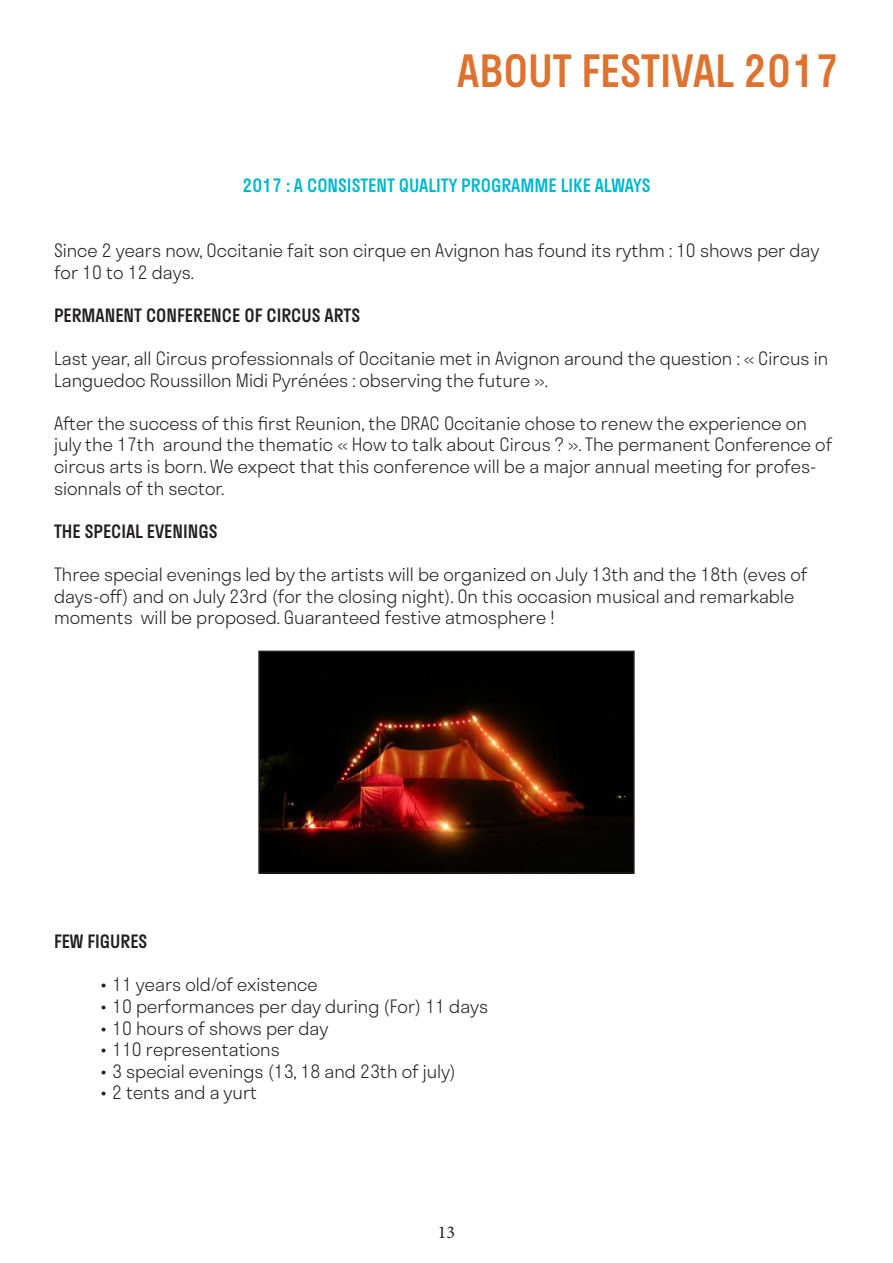
<style>
.page{position:relative;width:893px;height:1263px;background:#fff}
.page>*{position:absolute;margin:0;border:0;box-sizing:border-box;transform-origin:0 0}
.t1{font:500 43.5px "Stratos";color:#dd732f}
.t2{font:300 18px/21.6px "Stratos";color:#231f20}
.t3{font:500 18px "Stratos";color:#231f20}
.t4{font:500 18px "Stratos";color:#00b7ce}
.t5{font:18px "Minion Pro";color:#231f20}
</style>
<div class="page">
<img style="left:261px;top:654px;width:371px;height:217px">
<div style="left:258px;top:651px;width:377px;height:223px;border:2px solid #231f20"></div>
<h1 class="t1" style="left:457px;top:36px;width:383px">ABOUT FESTIVAL 2017</h1>
<p class="t4" style="left:242px;top:171px;width:409px">2017 : A CONSISTENT QUALITY PROGRAMME LIKE ALWAYS</p>
<p class="t2" style="left:54px;top:239px;width:767px">Since 2 years now, Occitanie fait son cirque en Avignon has found its rythm : 10 shows per day for 10 to 12 days.</p>
<p class="t3" style="left:54px;top:301px;width:308px">PERMANENT CONFERENCE OF CIRCUS ARTS</p>
<p class="t2" style="left:54px;top:347px;width:776px">Last year, all Circus professionnals of Occitanie met in Avignon around the question : « Circus in<br>Languedoc Roussillon Midi Pyrénées : observing the future ».</p>
<p class="t2" style="left:54px;top:412px;width:780px">After the success of this first Reunion, the DRAC Occitanie chose to renew the experience on july the 17th around the thematic « How to talk about Circus ? ». The permanent Conference of circus arts is born. We expect that this conference will be a major annual meeting for profes&shy;sionnals of th sector.</p>
<p class="t3" style="left:54px;top:517px;width:165px">THE SPECIAL EVENINGS</p>
<p class="t2" style="left:54px;top:563px;width:755px">Three special evenings led by the artists will be organized on July 13th and the 18th (eves of days-off) and on July 23rd (for the closing night). On this occasion musical and remarkable moments will be proposed. Guaranteed festive atmosphere !</p>
<p class="t3" style="left:54px;top:927px;width:95px">FEW FIGURES</p>
<p class="t2" style="left:101px;top:973px;width:218px">• 11 years old/of existence</p>
<p class="t2" style="left:101px;top:995px;width:389px">• 10 performances per day during (For) 11 days</p>
<p class="t2" style="left:101px;top:1016px;width:229px">• 10 hours of shows per day</p>
<p class="t2" style="left:101px;top:1038px;width:180px">• 110 representations</p>
<p class="t2" style="left:101px;top:1060px;width:357px">• 3 special evenings (13, 18 and 23th of july)</p>
<p class="t2" style="left:101px;top:1081px;width:158px">• 2 tents and a yurt</p>
<p class="t5" style="left:438px;top:1220px;width:19px">13</p>
</div>
